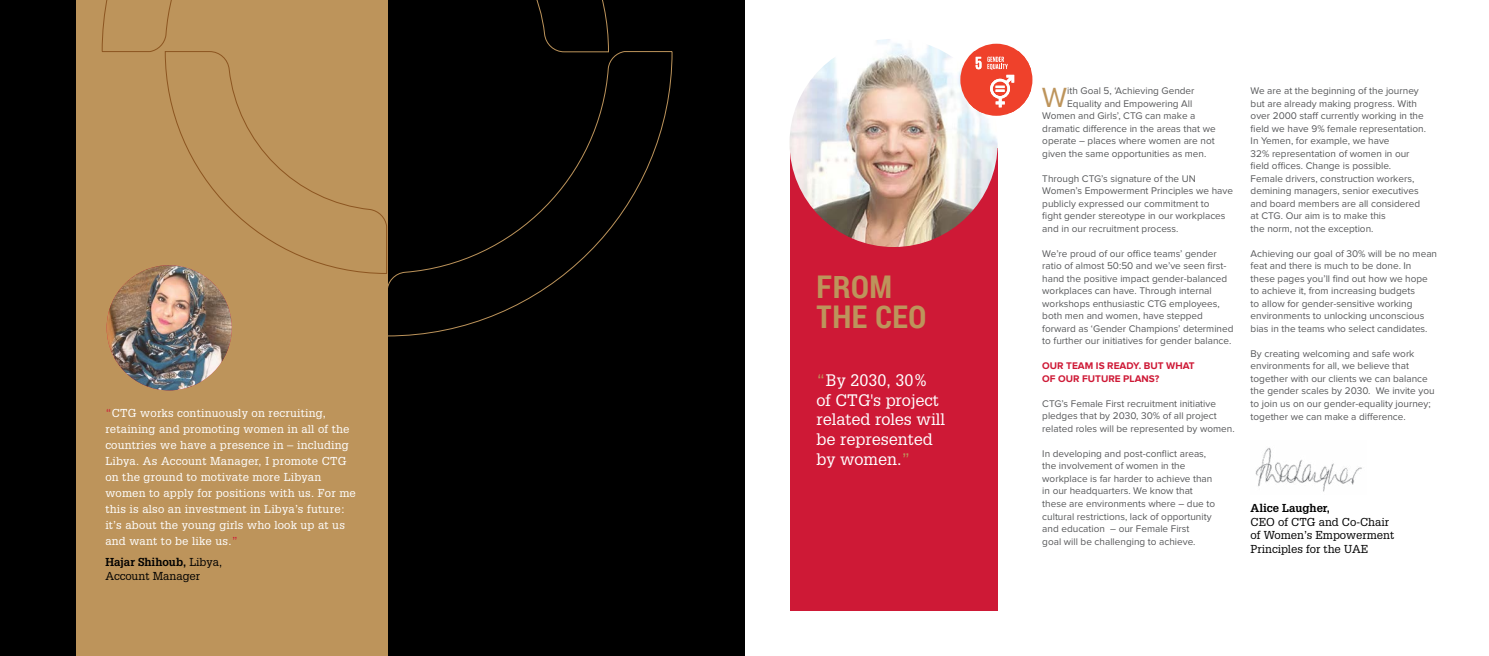
<style>
.page{position:relative;width:1489px;height:656px;background:#fff}
.page>*{position:absolute;margin:0;border:0;box-sizing:border-box;transform-origin:0 0}
.t1{font:700 31.25px/30px "Roboto Condensed";letter-spacing:.02em;color:#bd945b}
.t2{font:28.75px "Proxima Nova";color:#bd945b}
.t3{font:16.25px/19.5px "Glypha";color:#fff}
.t4{font:11.25px/16px "Glypha";letter-spacing:.02em;color:#fff}
.t5{font:11.25px/13.5px "Glypha";color:#000}
.t6{font:700 11.25px "Glypha";color:#000}
.t7{font:10px/12.5px "Proxima Nova";color:#58595b}
.t8{font:700 10px/12.5px "Proxima Nova";color:#ce1936}
.s1{color:#ce1936}
.s2{font-weight:700}
.s3{color:#bd945b}
</style>
<div class="page">
<div style="left:0;top:0;width:744px;height:656px;background:#000"></div>
<div style="left:76px;top:0;width:311px;height:656px;background:#bd945b"></div>
<svg style="left:387px;top:51px;width:285px;height:285px"></svg>
<svg style="left:102px;top:0;width:507px;height:52px"></svg>
<svg style="left:165px;top:51px;width:222px;height:223px"></svg>
<div style="left:790px;top:149px;width:207px;height:462px;background:#ce1936"></div>
<img style="left:1255px;top:448px;width:107px;height:44px">
<img style="left:789px;top:39px;width:208px;height:208px;border-radius:104px">
<div style="left:960px;top:44px;width:72px;height:72px;background:#ef412b;border-radius:50%"></div>
<svg style="left:969px;top:52px;width:61px;height:61px"></svg>
<img style="left:107px;top:265px;width:125px;height:125px;border-radius:63px">
<p class="t4" style="left:105px;top:405px;width:252px"><span class="s1">“</span>CTG works continuously on recruiting, retaining and promoting women in all of the countries we have a presence in – including Libya. As Account Manager, I promote CTG on the ground to motivate more Libyan women to apply for positions with us. For me this is also an investment in Libya’s future: it’s about the young girls who look up at us and want to be like us.<span class="s1">”</span></p>
<p class="t5" style="left:105px;top:555px;width:118px"><span class="s2">Hajar Shihoub,</span> Libya,<br>Account Manager</p>
<h1 class="t1" style="left:816px;top:270px;width:111px">FROM<br>THE CEO</h1>
<h3 class="t3" style="left:816px;top:370px;width:130px"><span class="s3">“</span>By 2030, 30% of CTG's project related roles will be represented by women.<span class="s3">”</span></h3>
<h2 class="t2" style="left:1041px;top:84px;width:27px">W</h2>
<p class="t7" style="left:1067px;top:85px;width:129px">ith Goal 5, ‘Achieving Gender</p>
<p class="t7" style="left:1067px;top:97px;width:126px">Equality and Empowering All</p>
<p class="t7" style="left:1042px;top:110px;width:155px">Women and Girls’, CTG can make a</p>
<p class="t7" style="left:1042px;top:122px;width:175px">dramatic difference in the areas that we</p>
<p class="t7" style="left:1042px;top:135px;width:174px">operate – places where women are not</p>
<p class="t7" style="left:1042px;top:147px;width:166px">given the same opportunities as men.</p>
<p class="t7" style="left:1042px;top:172px;width:192px">Through CTG’s signature of the UN Women’s Empowerment Principles we have publicly expressed our commitment to<br>fight gender stereotype in our workplaces and in our recruitment process.</p>
<p class="t7" style="left:1042px;top:247px;width:193px">We’re proud of our office teams’ gender ratio of almost 50:50 and we’ve seen first&shy;hand the positive impact gender-balanced workplaces can have. Through internal workshops enthusiastic CTG employees, both men and women, have stepped forward as ‘Gender Champions’ determined to further our initiatives for gender balance.</p>
<p class="t8" style="left:1042px;top:360px;width:154px">OUR TEAM IS READY. BUT WHAT<br>OF OUR FUTURE PLANS?</p>
<p class="t7" style="left:1042px;top:397px;width:194px">CTG’s Female First recruitment initiative pledges that by 2030, 30% of all project related roles will be represented by women.</p>
<p class="t7" style="left:1042px;top:447px;width:174px">In developing and post-conflict areas, the involvement of women in the workplace is far harder to achieve than in our headquarters. We know that these are environments where – due to cultural restrictions, lack of opportunity and education – our Female First<br>goal will be challenging to achieve.</p>
<p class="t7" style="left:1250px;top:85px;width:177px">We are at the beginning of the journey but are already making progress. With over 2000 staff currently working in the field we have 9% female representation.<br>In Yemen, for example, we have<br>32% representation of women in our field offices. Change is possible.<br>Female drivers, construction workers, demining managers, senior executives and board members are all considered at CTG. Our aim is to make this<br>the norm, not the exception.</p>
<p class="t7" style="left:1250px;top:247px;width:188px">Achieving our goal of 30% will be no mean feat and there is much to be done. In these pages you’ll find out how we hope to achieve it, from increasing budgets<br>to allow for gender-sensitive working environments to unlocking unconscious bias in the teams who select candidates.</p>
<p class="t7" style="left:1250px;top:347px;width:185px">By creating welcoming and safe work environments for all, we believe that together with our clients we can balance the gender scales by 2030. We invite you to join us on our gender-equality journey;</p>
<p class="t7" style="left:1250px;top:411px;width:157px">together we can make a difference.</p>
<p class="t6" style="left:1250px;top:501px;width:81px">Alice Laugher,</p>
<p class="t5" style="left:1250px;top:514px;width:145px">CEO of CTG and Co-Chair of Women’s Empowerment<br>Principles for the UAE</p>
</div>
